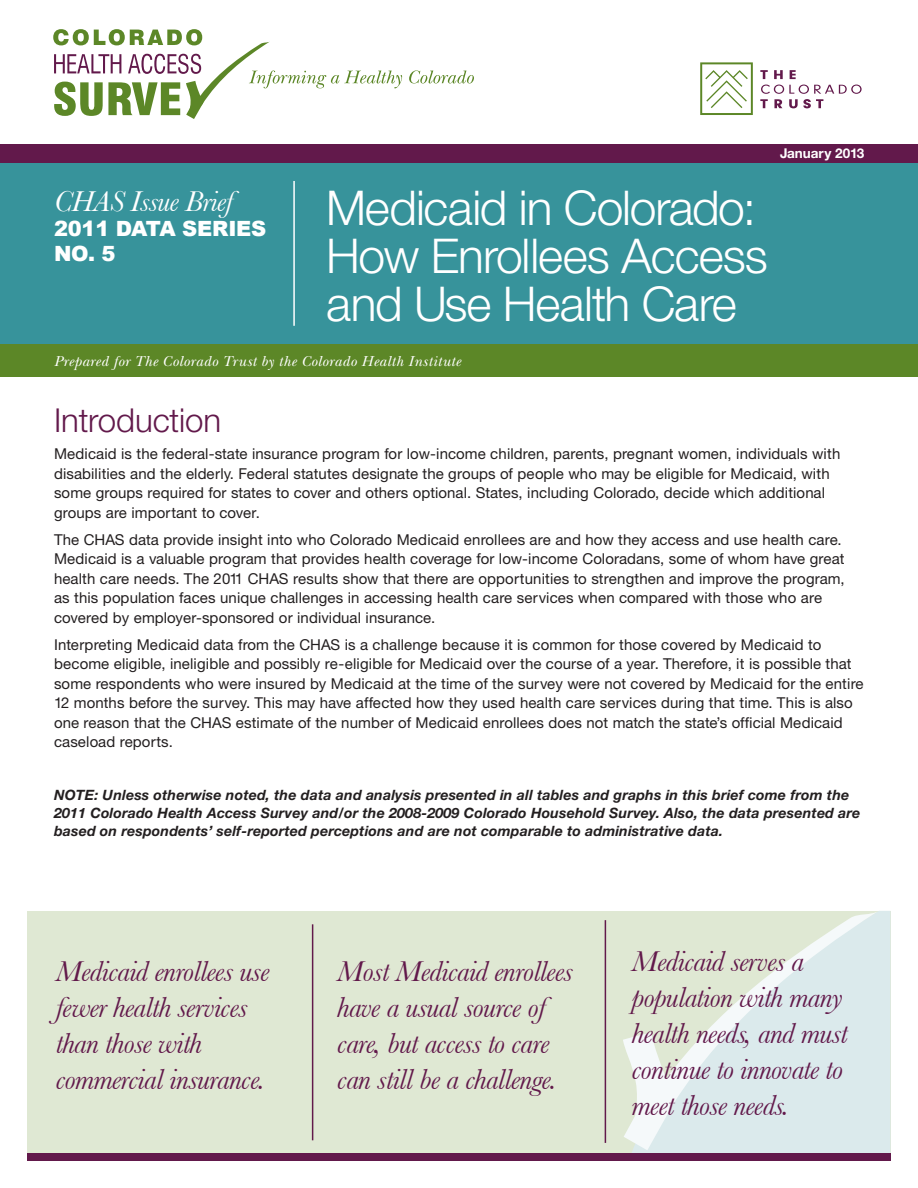
<style>
.page{position:relative;width:918px;height:1188px;background:#fff}
.page>*{position:absolute;margin:0;border:0;box-sizing:border-box;transform-origin:0 0}
.t1{font:300 48px/48px "Helvetica Neue";letter-spacing:-.02em;color:#fff}
.body{font:300 33px "Helvetica Neue";color:#62194b}
.pullQuote{font:italic 30px/36px "Baskerville";letter-spacing:-.02em;color:#62194b}
.t2{font:italic 30px "Baskerville";letter-spacing:-.02em;color:#fff}
.t3{font:900 21px "Arial";letter-spacing:-.01em;color:#fff}
.body-2{font:15px/19.5px "Helvetica Neue";letter-spacing:.005em;color:#231f20}
.t4{font:italic 15px "New Baskerville";letter-spacing:.03em;color:#fff}
.body-3{font:italic 700 14.25px/18px "Helvetica Neue";letter-spacing:.01em;color:#231f20}
.t5{font:700 13.5px "Helvetica Neue";color:#fff}
</style>
<div class="page">
<div style="left:0;top:145px;width:918px;height:18px;background:#62194b"></div>
<svg style="left:760px;top:70px;width:8px;height:9px"></svg>
<svg style="left:774px;top:70px;width:9px;height:9px"></svg>
<svg style="left:790px;top:70px;width:6px;height:9px"></svg>
<svg style="left:760px;top:85px;width:102px;height:23px"></svg>
<svg style="left:700px;top:62px;width:53px;height:53px"></svg>
<svg style="left:409px;top:70px;width:65px;height:13px"></svg>
<svg style="left:53px;top:29px;width:349px;height:90px"></svg>
<div style="left:0;top:163px;width:918px;height:196px;background:#37939b"></div>
<div style="left:0;top:344px;width:918px;height:33px;background:#5c8727"></div>
<hr style="left:293px;top:181px;width:2px;height:145px;background:#fff">
<div style="left:27px;top:911px;width:285px;height:243px;background:#dfe8d3"></div>
<div style="left:312px;top:911px;width:300px;height:243px;background:#dfe8d3"></div>
<div style="left:612px;top:911px;width:279px;height:243px;background:#dfe8d3"></div>
<div style="left:631px;top:911px;width:259px;height:243px;background:#dbeaec"></div>
<svg style="left:623px;top:911px;width:255px;height:239px;fill:#dbeaec"></svg>
<hr style="left:312px;top:924px;width:1px;height:216px;background:#62194b">
<hr style="left:605px;top:920px;width:1px;height:223px;background:#62194b">
<div style="left:27px;top:1154px;width:864px;height:7px;background:#62194b"></div>
<p class="t1" style="left:326px;top:183px;width:443px">Medicaid in Colorado:<br>How Enrollees Access and Use Health Care</p>
<p class="t4" style="left:54px;top:352px;width:408px">Prepared for The Colorado Trust by the Colorado Health Institute</p>
<p class="t2" style="left:54px;top:183px;width:181px">CHAS Issue Brief</p>
<p class="t3" style="left:54px;top:217px;width:214px">2011 DATA SERIES</p>
<p class="t3" style="left:54px;top:242px;width:63px">NO. 5</p>
<p class="t5" style="left:780px;top:145px;width:86px">January 2013</p>
<p class="body" style="left:54px;top:400px;width:169px">Introduction</p>
<p class="body-2" style="left:54px;top:444px;width:788px">Medicaid is the federal-state insurance program for low-income children, parents, pregnant women, individuals with disabilities and the elderly. Federal statutes designate the groups of people who may be eligible for Medicaid, with some groups required for states to cover and others optional. States, including Colorado, decide which additional groups are important to cover.</p>
<p class="body-2" style="left:54px;top:529px;width:792px">The CHAS data provide insight into who Colorado Medicaid enrollees are and how they access and use health care.<br>Medicaid is a valuable program that provides health coverage for low-income Coloradans, some of whom have great health care needs. The 2011 CHAS results show that there are opportunities to strengthen and improve the program, as this population faces unique challenges in accessing health care services when compared with those who are covered by employer-sponsored or individual insurance.</p>
<p class="body-2" style="left:54px;top:634px;width:811px">Interpreting Medicaid data from the CHAS is a challenge because it is common for those covered by Medicaid to become eligible, ineligible and possibly re-eligible for Medicaid over the course of a year. Therefore, it is possible that some respondents who were insured by Medicaid at the time of the survey were not covered by Medicaid for the entire 12 months before the survey. This may have affected how they used health care services during that time. This is also one reason that the CHAS estimate of the number of Medicaid enrollees does not match the state’s official Medicaid caseload reports.</p>
<p class="body-3" style="left:54px;top:785px;width:808px">NOTE: Unless otherwise noted, the data and analysis presented in all tables and graphs in this brief come from the<br>2011 Colorado Health Access Survey and/or the 2008-2009 Colorado Household Survey. Also, the data presented are based on respondents’ self-reported perceptions and are not comparable to administrative data.</p>
<p class="pullQuote" style="left:56px;top:953px;width:215px">Medicaid enrollees use fewer health services than those with commercial insurance.</p>
<p class="pullQuote" style="left:337px;top:953px;width:237px">Most Medicaid enrollees have a usual source of care, but access to care can still be a challenge.</p>
<p class="pullQuote" style="left:632px;top:943px;width:217px">Medicaid serves a population with many health needs, and must continue to innovate to meet those needs.</p>
</div>
